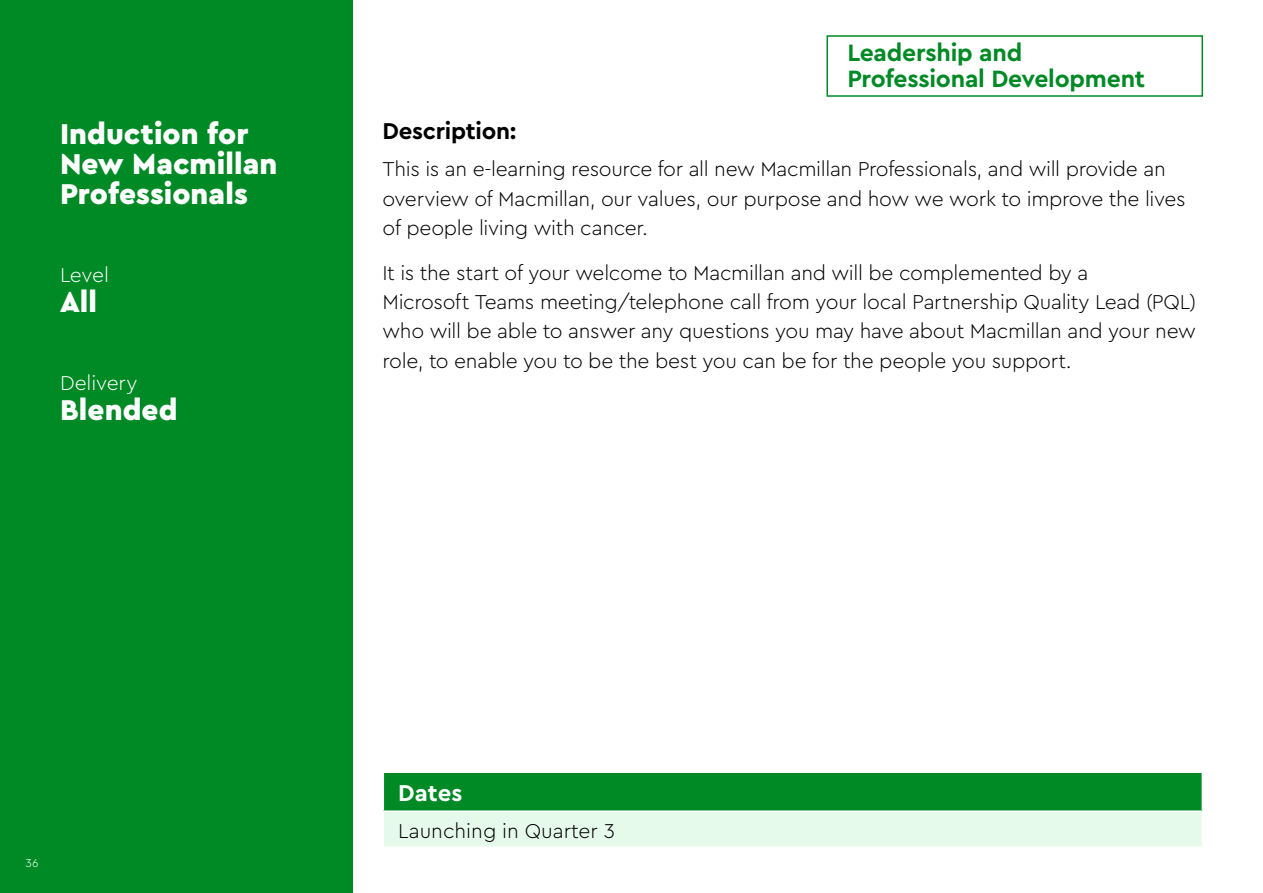
<style>
.page{position:relative;width:1263px;height:893px;background:#fff}
.page>*{position:absolute;margin:0;border:0;box-sizing:border-box;transform-origin:0 0}
.t1{font:900 30px/30px "Cera Pro Macmillan";color:#fff}
.t2{font:700 24.75px/25.5px "Cera Pro Macmillan";letter-spacing:-.01em;color:#008a26}
.t3{font:700 24px "Cera Pro Macmillan";letter-spacing:-.01em;color:#000}
.t4{font:700 24px "Cera Pro Macmillan";color:#fff}
.t5{font:300 21px/29.4px "Cera Pro Macmillan";letter-spacing:-.015em;color:#000}
.t6{font:300 21px "Cera Pro Macmillan";letter-spacing:-.01em;color:#fff}
.t7{font:300 12px "Cera Pro Macmillan";color:#fff}
</style>
<div class="page">
<div style="left:0;top:0;width:352px;height:893px;background:#008a26"></div>
<div style="left:383px;top:772px;width:819px;height:39px;background:#008a26"></div>
<div style="left:383px;top:811px;width:819px;height:36px;background:#e5faeb"></div>
<hr style="left:382px;top:771px;width:821px;height:2px;background:#fff">
<hr style="left:382px;top:773px;width:2px;height:37px;background:#fff">
<hr style="left:382px;top:812px;width:2px;height:34px;background:#fff">
<hr style="left:382px;top:810px;width:821px;height:2px;background:#fff">
<hr style="left:382px;top:846px;width:821px;height:2px;background:#fff">
<h1 class="t1" style="left:60px;top:116px;width:219px">Induction for<br>New Macmillan<br>Professionals</h1>
<p class="t6" style="left:60px;top:259px;width:51px">Level</p>
<h1 class="t1" style="left:60px;top:284px;width:38px">All</h1>
<p class="t6" style="left:60px;top:367px;width:79px">Delivery</p>
<h1 class="t1" style="left:60px;top:392px;width:119px">Blended</h1>
<p class="t2" style="left:847px;top:38px;width:299px">Leadership and<br>Professional Development</p>
<p class="t3" style="left:382px;top:112px;width:136px">Description:</p>
<p class="t5" style="left:382px;top:153px;width:805px">This is an e-learning resource for all new Macmillan Professionals, and will provide an overview of Macmillan, our values, our purpose and how we work to improve the lives of people living with cancer.</p>
<p class="t5" style="left:382px;top:256px;width:815px">It is the start of your welcome to Macmillan and will be complemented by a<br>Microsoft Teams meeting/telephone call from your local Partnership Quality Lead (PQL) who will be able to answer any questions you may have about Macmillan and your new role, to enable you to be the best you can be for the people you support.</p>
<p class="t7" style="left:26px;top:854px;width:14px">36</p>
<p class="t4" style="left:398px;top:774px;width:65px">Dates</p>
<p class="t5" style="left:398px;top:814px;width:218px">Launching in Quarter 3</p>
</div>
